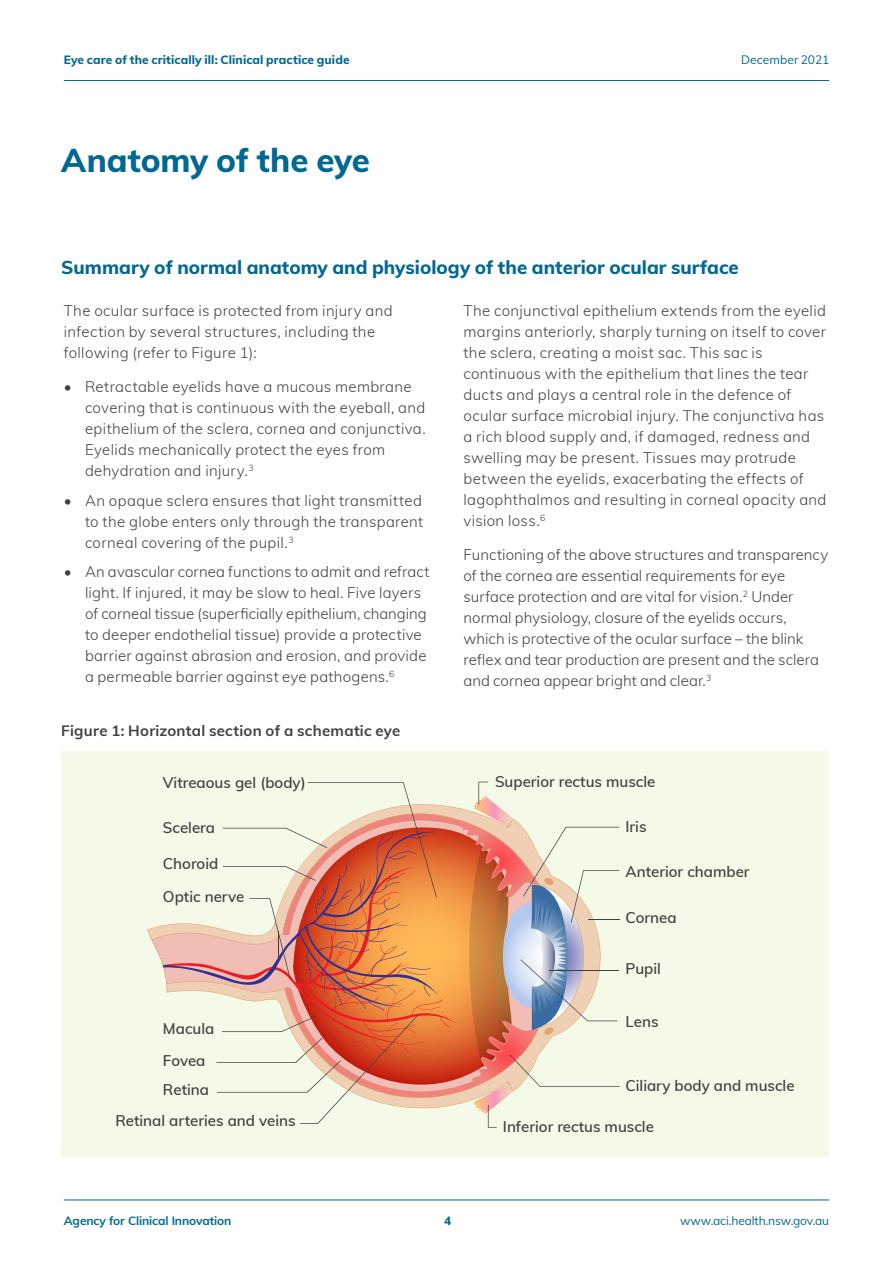
<style>
.page{position:relative;width:893px;height:1263px;background:#fff}
.page>*{position:absolute;margin:0;border:0;box-sizing:border-box;transform-origin:0 0}
.t1{font:800 33px "Muli";color:#006892}
.t2{font:800 18.75px "Muli";color:#006892}
.t3{font:600 15.15px/31.3px "Muli";color:#404042}
.t4{font:300 15px/21px "Muli";letter-spacing:.02em;color:#414042}
.t5{font:700 15px "Muli";letter-spacing:.015em;color:#414042}
.t6{font:800 12px "Muli";letter-spacing:.01em;color:#006892}
.t7{font:12px "Muli";letter-spacing:-.01em;color:#006892}
.t8{font:700 12px "Muli";letter-spacing:-.01em;color:#006892}
</style>
<div class="page">
<div style="left:61px;top:751px;width:768px;height:406px;background:#f5f9e8"></div>
<svg style="left:147px;top:806px;width:315px;height:300px"></svg>
<svg style="left:163px;top:866px;width:296px;height:185px"></svg>
<svg style="left:163px;top:830px;width:54px;height:179px"></svg>
<svg style="left:462px;top:782px;width:158px;height:346px"></svg>
<svg style="left:217px;top:782px;width:232px;height:342px"></svg>
<hr style="left:64px;top:80px;width:765px;height:1px;background:#006892">
<hr style="left:64px;top:1199px;width:765px;height:1px;background:#006892">
<p class="t6" style="left:64px;top:51px;width:287px">Eye care of the critically ill: Clinical practice guide</p>
<p class="t7" style="left:741px;top:51px;width:90px">December 2021</p>
<h1 class="t1" style="left:61px;top:136px;width:310px">Anatomy of the eye</h1>
<h2 class="t2" style="left:61px;top:253px;width:679px">Summary of normal anatomy and physiology of the anterior ocular surface</h2>
<p class="t4" style="left:64px;top:300px;width:330px">The ocular surface is protected from injury and infection by several structures, including the following (refer to Figure 1):</p>
<p class="t4" style="left:85px;top:375px;width:342px">Retractable eyelids have a mucous membrane covering that is continuous with the eyeball, and epithelium of the sclera, cornea and conjunctiva.<br>Eyelids mechanically protect the eyes from dehydration and injury.<sup>3</sup></p>
<p class="t4" style="left:85px;top:489px;width:340px;text-align:justify">An opaque sclera ensures that light transmitted to the globe enters only through the transparent corneal covering of the pupil.<sup>3</sup></p>
<p class="t4" style="left:85px;top:560px;width:346px">An avascular cornea functions to admit and refract light. If injured, it may be slow to heal. Five layers of corneal tissue (superficially epithelium, changing to deeper endothelial tissue) provide a protective barrier against abrasion and erosion, and provide a permeable barrier against eye pathogens.<sup>6</sup></p>
<p class="t4" style="left:64px;top:375px;width:9px">•</p>
<p class="t4" style="left:64px;top:489px;width:9px">•</p>
<p class="t4" style="left:64px;top:560px;width:9px">•</p>
<p class="t5" style="left:61px;top:719px;width:340px">Figure 1: Horizontal section of a schematic eye</p>
<p class="t3" style="left:163px;top:766px;width:144px">Vitreaous gel (body)</p>
<p class="t3" style="left:163px;top:811px;width:54px">Scelera</p>
<p class="t3" style="left:163px;top:847px;width:57px">Choroid</p>
<p class="t3" style="left:163px;top:880px;width:83px">Optic nerve</p>
<p class="t3" style="left:163px;top:1012px;width:53px">Macula<br>Fovea</p>
<p class="t3" style="left:115px;top:1073px;width:182px;text-indent:48px">Retina<br>Retinal arteries and veins</p>
<p class="t4" style="left:463px;top:300px;width:364px">The conjunctival epithelium extends from the eyelid margins anteriorly, sharply turning on itself to cover the sclera, creating a moist sac. This sac is continuous with the epithelium that lines the tear ducts and plays a central role in the defence of ocular surface microbial injury. The conjunctiva has a rich blood supply and, if damaged, redness and swelling may be present. Tissues may protrude between the eyelids, exacerbating the effects of lagophthalmos and resulting in corneal opacity and vision loss.<sup>6</sup></p>
<p class="t4" style="left:463px;top:543px;width:366px">Functioning of the above structures and transparency of the cornea are essential requirements for eye surface protection and are vital for vision.<sup>2</sup> Under normal physiology, closure of the eyelids occurs, which is protective of the ocular surface – the blink reflex and tear production are present and the sclera and cornea appear bright and clear.<sup>3</sup></p>
<p class="t3" style="left:495px;top:765px;width:162px">Superior rectus muscle</p>
<p class="t3" style="left:625px;top:810px;width:23px">Iris</p>
<p class="t3" style="left:625px;top:855px;width:126px">Anterior chamber</p>
<p class="t3" style="left:625px;top:901px;width:53px">Cornea</p>
<p class="t3" style="left:625px;top:952px;width:37px">Pupil</p>
<p class="t3" style="left:625px;top:1005px;width:35px">Lens</p>
<p class="t3" style="left:625px;top:1069px;width:171px">Ciliary body and muscle</p>
<p class="t3" style="left:503px;top:1110px;width:152px">Inferior rectus muscle</p>
<p class="t8" style="left:64px;top:1211px;width:169px">Agency for Clinical Innovation</p>
<p class="t6" style="left:444px;top:1211px;width:9px">4</p>
<p class="t7" style="left:680px;top:1211px;width:150px">www.aci.health.nsw.gov.au</p>
</div>
